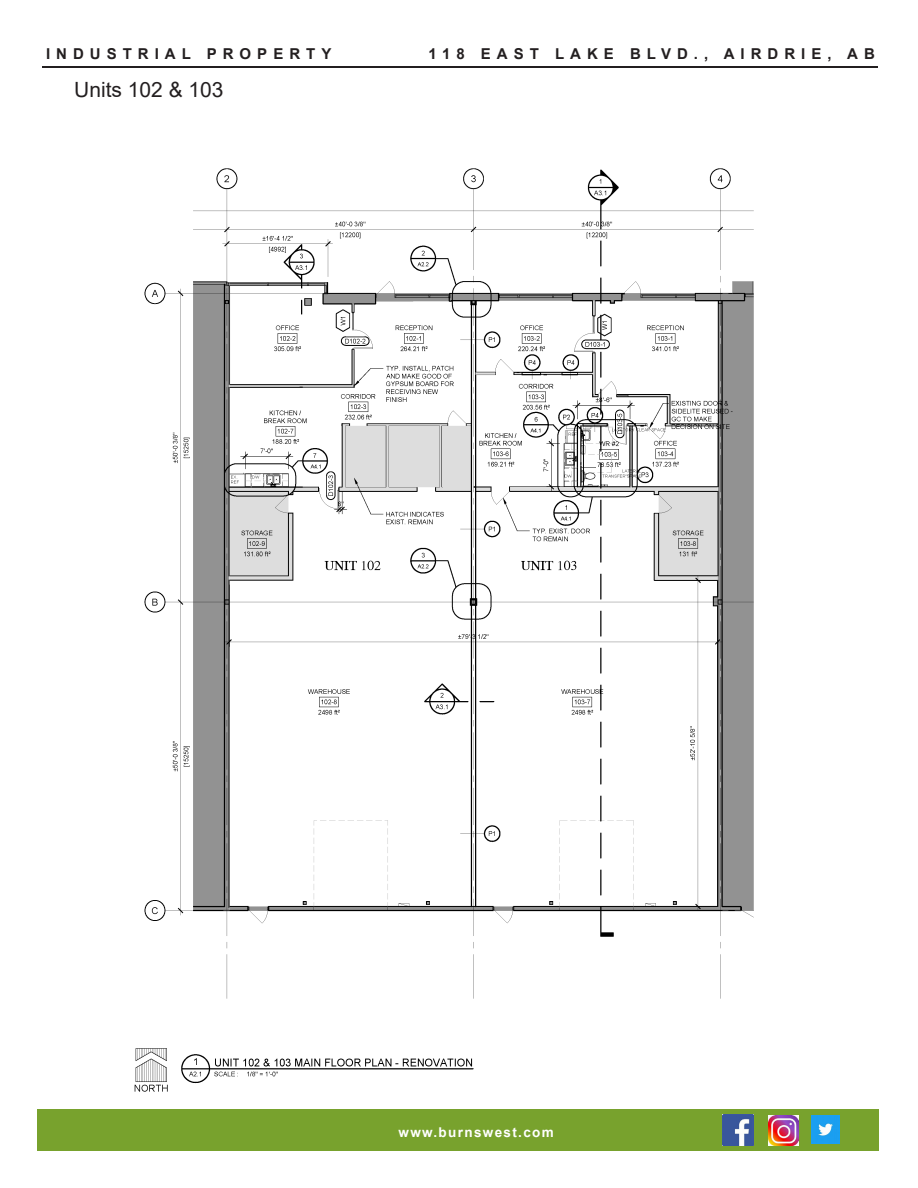
<style>
.page{position:relative;width:918px;height:1188px;background:#fff}
.page>*{position:absolute;margin:0;border:0;box-sizing:border-box;transform-origin:0 0}
.t1{font:21px "Arial";color:#231f20}
.t2{font:700 15px "Arial";letter-spacing:.4em;color:#231f20}
.t3{font:700 13.5px "Arial";letter-spacing:.1em;color:#fff}
</style>
<div class="page">
<hr style="left:42px;top:67px;width:835px;height:1px;background:#231f20">
<div style="left:37px;top:1109px;width:842px;height:42px;background:#78a22d"></div>
<img style="left:723px;top:1115px;width:31px;height:31px">
<img style="left:769px;top:1115px;width:30px;height:30px">
<img style="left:811px;top:1115px;width:29px;height:29px">
<img style="left:134px;top:168px;width:620px;height:924px">
<p class="t2" style="left:46px;top:43px;width:287px">INDUSTRIAL PROPERTY</p>
<p class="t2" style="left:429px;top:43px;width:448px">118 EAST LAKE BLVD., AIRDRIE, AB</p>
<p class="t1" style="left:74px;top:75px;width:151px">Units 102 &amp; 103</p>
<p class="t3" style="left:398px;top:1123px;width:157px">www.burnswest.com</p>
</div>
